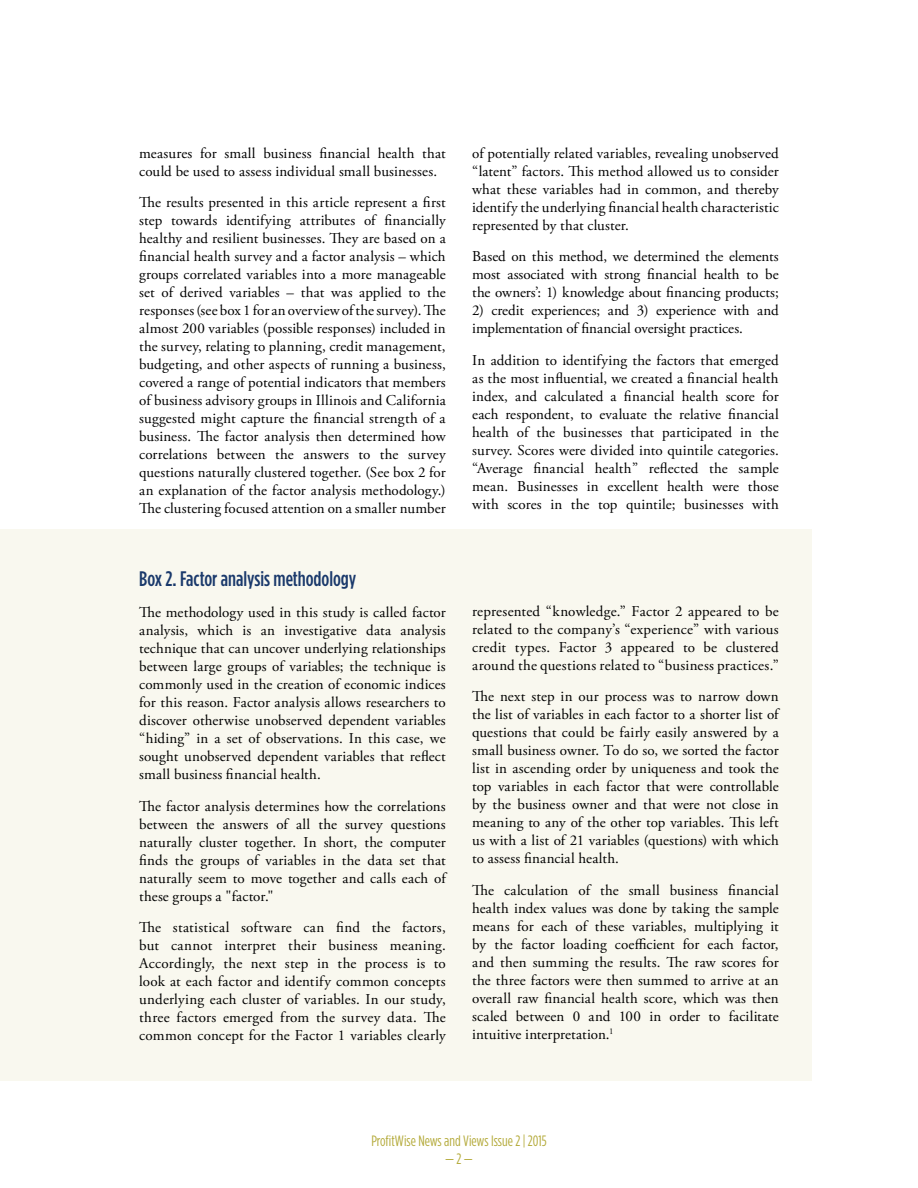
<style>
.page{position:relative;width:918px;height:1188px;background:#fff}
.page>*{position:absolute;margin:0;border:0;box-sizing:border-box;transform-origin:0 0}
.t1{font:500 21px "Gotham Condensed";color:#1a396b}
.t2{font:15px/18px "Adobe Garamond Pro";letter-spacing:.005em;color:#000;text-align:justify}
.t3{font:15px "Gotham Condensed";color:#b4aa3b}
</style>
<div class="page">
<div style="left:0;top:529px;width:812px;height:552px;background:#f9f8ef"></div>
<p class="t2" style="left:139px;top:145px;width:308px">measures for small business financial health that could be used to assess individual small businesses.</p>
<p class="t2" style="left:139px;top:194px;width:308px">The results presented in this article represent a first step towards identifying attributes of financially healthy and resilient businesses. They are based on a financial health survey and a factor analysis – which groups correlated variables into a more manageable set of derived variables – that was applied to the responses (see box 1 for an overview of the survey). The almost 200 variables (possible responses) included in the survey, relating to planning, credit management, budgeting, and other aspects of running a business, covered a range of potential indicators that members of business advisory groups in Illinois and California suggested might capture the financial strength of a business. The factor analysis then determined how correlations between the answers to the survey questions naturally clustered together. (See box 2 for an explanation of the factor analysis methodology.)<br>The clustering focused attention on a smaller number</p>
<h1 class="t1" style="left:139px;top:566px;width:219px">Box 2. Factor analysis methodology</h1>
<p class="t2" style="left:139px;top:604px;width:308px">The methodology used in this study is called factor analysis, which is an investigative data analysis technique that can uncover underlying relationships between large groups of variables; the technique is commonly used in the creation of economic indices for this reason. Factor analysis allows researchers to discover otherwise unobserved dependent variables “hiding” in a set of observations. In this case, we sought unobserved dependent variables that reflect small business financial health.</p>
<p class="t2" style="left:139px;top:798px;width:308px">The factor analysis determines how the correlations between the answers of all the survey questions naturally cluster together. In short, the computer finds the groups of variables in the data set that naturally seem to move together and calls each of these groups a "factor."</p>
<p class="t2" style="left:139px;top:919px;width:308px">The statistical software can find the factors, but cannot interpret their business meaning.<br>Accordingly, the next step in the process is to look at each factor and identify common concepts underlying each cluster of variables. In our study, three factors emerged from the survey data. The common concept for the Factor 1 variables clearly</p>
<p class="t2" style="left:472px;top:145px;width:308px">of potentially related variables, revealing unobserved “latent” factors. This method allowed us to consider what these variables had in common, and thereby identify the underlying financial health characteristic represented by that cluster.</p>
<p class="t2" style="left:472px;top:248px;width:308px">Based on this method, we determined the elements most associated with strong financial health to be the owners’: 1) knowledge about financing products;</p>
<p class="t2" style="left:472px;top:302px;width:308px">2) credit experiences; and 3) experience with and implementation of financial oversight practices.</p>
<p class="t2" style="left:472px;top:352px;width:308px">In addition to identifying the factors that emerged as the most influential, we created a financial health index, and calculated a financial health score for each respondent, to evaluate the relative financial health of the businesses that participated in the survey. Scores were divided into quintile categories. “Average financial health” reflected the sample mean. Businesses in excellent health were those with scores in the top quintile; businesses with</p>
<p class="t2" style="left:472px;top:602px;width:308px">represented “knowledge.” Factor 2 appeared to be related to the company’s “experience” with various credit types. Factor 3 appeared to be clustered around the questions related to “business practices.”</p>
<p class="t2" style="left:472px;top:688px;width:308px">The next step in our process was to narrow down the list of variables in each factor to a shorter list of questions that could be fairly easily answered by a small business owner. To do so, we sorted the factor list in ascending order by uniqueness and took the top variables in each factor that were controllable by the business owner and that were not close in meaning to any of the other top variables. This left us with a list of 21 variables (questions) with which to assess financial health.</p>
<p class="t2" style="left:472px;top:881px;width:308px">The calculation of the small business financial health index values was done by taking the sample means for each of these variables, multiplying it by the factor loading coefficient for each factor, and then summing the results. The raw scores for the three factors were then summed to arrive at an overall raw financial health score, which was then scaled between 0 and 100 in order to facilitate intuitive interpretation.<sup>1</sup></p>
<p class="t3" style="left:371px;top:1132px;width:177px">ProfitWise News and Views Issue 2 | 2015</p>
<p class="t3" style="left:445px;top:1150px;width:29px">— 2 —</p>
</div>
